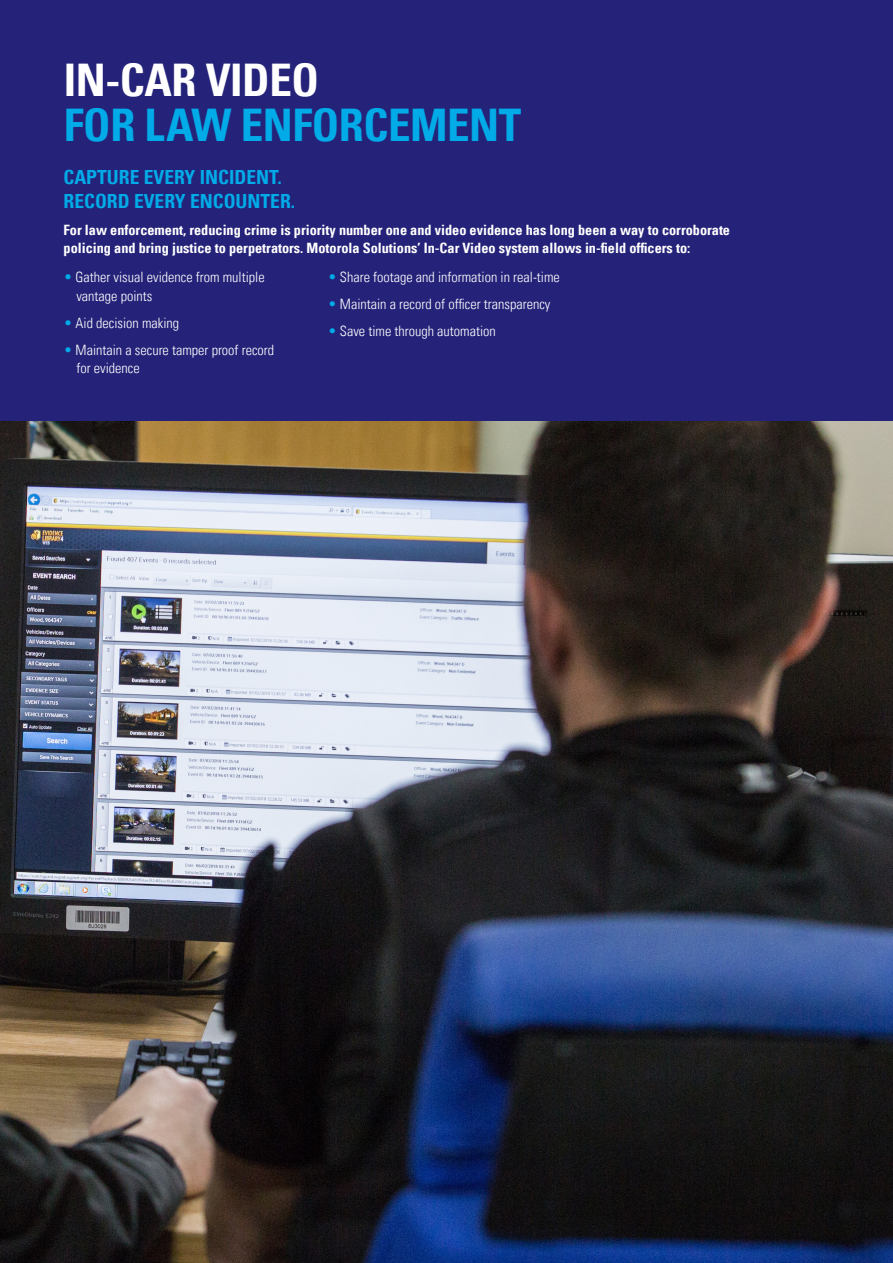
<style>
.page{position:relative;width:893px;height:1263px;background:#fff}
.page>*{position:absolute;margin:0;border:0;box-sizing:border-box;transform-origin:0 0}
.t1{font:700 condensed 45px/45px "Univers LT";letter-spacing:-.01em;color:#00abe7}
.t2{font:700 condensed 19.5px/24px "Univers LT";color:#00abe7}
.t3{font:300 condensed 14.25px/18.3px "Univers LT";color:#fff}
.t4{font:700 condensed 14.25px/18.3px "Univers LT";color:#fff}
.s1{color:#fff}
.s2{color:#00abe7}
</style>
<div class="page">
<img style="left:0;top:421px;width:893px;height:842px">
<div style="left:0;top:0;width:893px;height:421px;background:#252279"></div>
<p class="t1" style="left:64px;top:58px;width:459px"><span class="s1">IN-CAR VIDEO<br></span>FOR LAW ENFORCEMENT</p>
<p class="t2" style="left:64px;top:165px;width:233px">CAPTURE EVERY INCIDENT.<br>RECORD EVERY ENCOUNTER.</p>
<p class="t4" style="left:64px;top:221px;width:668px">For law enforcement, reducing crime is priority number one and video evidence has long been a way to corroborate policing and bring justice to perpetrators. Motorola Solutions’ In-Car Video system allows in-field officers to:</p>
<p class="t3" style="left:76px;top:268px;width:190px;text-indent:-13px"><span class="s2">•</span> Gather visual evidence from multiple vantage points</p>
<p class="t3" style="left:64px;top:313px;width:117px"><span class="s2">•</span> Aid decision making</p>
<p class="t3" style="left:76px;top:340px;width:199px;text-indent:-13px"><span class="s2">•</span> Maintain a secure tamper proof record for evidence</p>
<p class="t3" style="left:328px;top:268px;width:233px"><span class="s2">•</span> Share footage and information in real-time</p>
<p class="t3" style="left:328px;top:295px;width:224px"><span class="s2">•</span> Maintain a record of officer transparency</p>
<p class="t3" style="left:328px;top:322px;width:169px"><span class="s2">•</span> Save time through automation</p>
</div>
